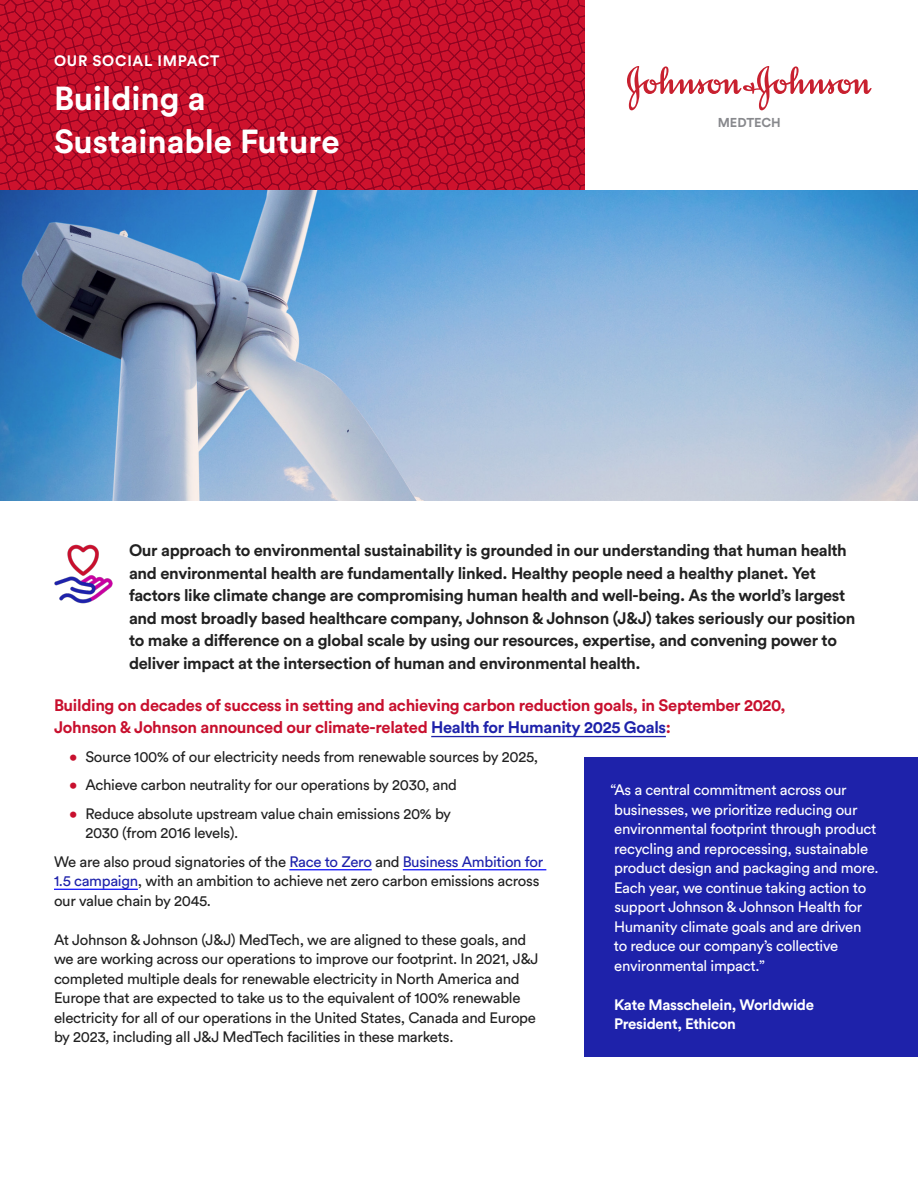
<style>
.page{position:relative;width:918px;height:1188px;background:#fff}
.page>*{position:absolute;margin:0;border:0;box-sizing:border-box;transform-origin:0 0}
.t1{font:700 33px/43.5px "J&J Circular";color:#fff}
.t2{font:700 16.5px/22.5px "J&J Circular";letter-spacing:-.02em;color:#212121}
.t3{font:700 16.5px/22.5px "J&J Circular";letter-spacing:-.02em;color:#c8102e}
.t4{font:15px/19.5px "J&J Circular";letter-spacing:-.02em;color:#212121}
.t5{font:15px/19.5px "J&J Circular";letter-spacing:-.02em;color:#fff}
.t6{font:700 15px/19.5px "J&J Circular";letter-spacing:-.02em;color:#fff}
.t7{font:700 15px "J&J Circular";letter-spacing:.05em;color:#fff}
.t8{font:700 12.75px "JJ Circular";letter-spacing:-.005em;color:#88898d}
.s1{color:#1e22aa}
.s2{color:#c8102e}
</style>
<div class="page">
<svg style="left:0;top:0;width:585px;height:190px;background:#be0e29"></svg>
<hr style="left:431px;top:736px;width:235px;height:1px;background:#1e22aa">
<hr style="left:289px;top:869px;width:83px;height:1px;background:#00f">
<hr style="left:403px;top:869px;width:143px;height:1px;background:#00f">
<hr style="left:54px;top:889px;width:84px;height:1px;background:#00f">
<svg style="left:627px;top:66px;width:245px;height:44px"></svg>
<img style="left:0;top:190px;width:918px;height:311px">
<img style="left:54px;top:545px;width:59px;height:58px">
<div style="left:584px;top:758px;width:334px;height:300px;background:#1e22aa"></div>
<p class="t7" style="left:54px;top:51px;width:167px">OUR SOCIAL IMPACT</p>
<h1 class="t1" style="left:54px;top:75px;width:287px">Building a<br>Sustainable Future</h1>
<p class="t8" style="left:718px;top:114px;width:64px">MEDTECH</p>
<p class="t2" style="left:129px;top:539px;width:728px">Our approach to environmental sustainability is grounded in our understanding that human health and environmental health are fundamentally linked. Healthy people need a healthy planet. Yet factors like climate change are compromising human health and well-being. As the world’s largest and most broadly based healthcare company, Johnson &amp; Johnson (J&amp;J) takes seriously our position to make a difference on a global scale by using our resources, expertise, and convening power to deliver impact at the intersection of human and environmental health.</p>
<p class="t3" style="left:54px;top:693px;width:733px">Building on decades of success in setting and achieving carbon reduction goals, in September 2020,<br>Johnson &amp; Johnson announced our climate-related <span class="s1">Health for Humanity 2025 Goals</span>:</p>
<p class="t4" style="left:69px;top:746px;width:471px"><span class="s2">•</span> Source 100% of our electricity needs from renewable sources by 2025,</p>
<p class="t4" style="left:69px;top:775px;width:390px"><span class="s2">•</span> Achieve carbon neutrality for our operations by 2030, and</p>
<p class="t4" style="left:86px;top:803px;width:367px;text-indent:-17px"><span class="s2">•</span> Reduce absolute upstream value chain emissions 20% by<br>2030 (from 2016 levels).</p>
<p class="t4" style="left:54px;top:851px;width:491px">We are also proud signatories of the <span class="s1">Race to Zero</span> and <span class="s1">Business Ambition for<br>1.5 campaign</span>, with an ambition to achieve net zero carbon emissions across our value chain by 2045.</p>
<p class="t4" style="left:54px;top:929px;width:486px">At Johnson &amp; Johnson (J&amp;J) MedTech, we are aligned to these goals, and we are working across our operations to improve our footprint. In 2021, J&amp;J completed multiple deals for renewable electricity in North America and Europe that are expected to take us to the equivalent of 100% renewable electricity for all of our operations in the United States, Canada and Europe by 2023, including all J&amp;J MedTech facilities in these markets.</p>
<p class="t5" style="left:610px;top:779px;width:270px">“As a central commitment across our businesses, we prioritize reducing our environmental footprint through product recycling and reprocessing, sustainable product design and packaging and more.<br>Each year, we continue taking action to support Johnson &amp; Johnson Health for Humanity climate goals and are driven<br>to reduce our company’s collective environmental impact.”</p>
<p class="t6" style="left:614px;top:994px;width:202px">Kate Masschelein, Worldwide<br>President, Ethicon</p>
</div>
